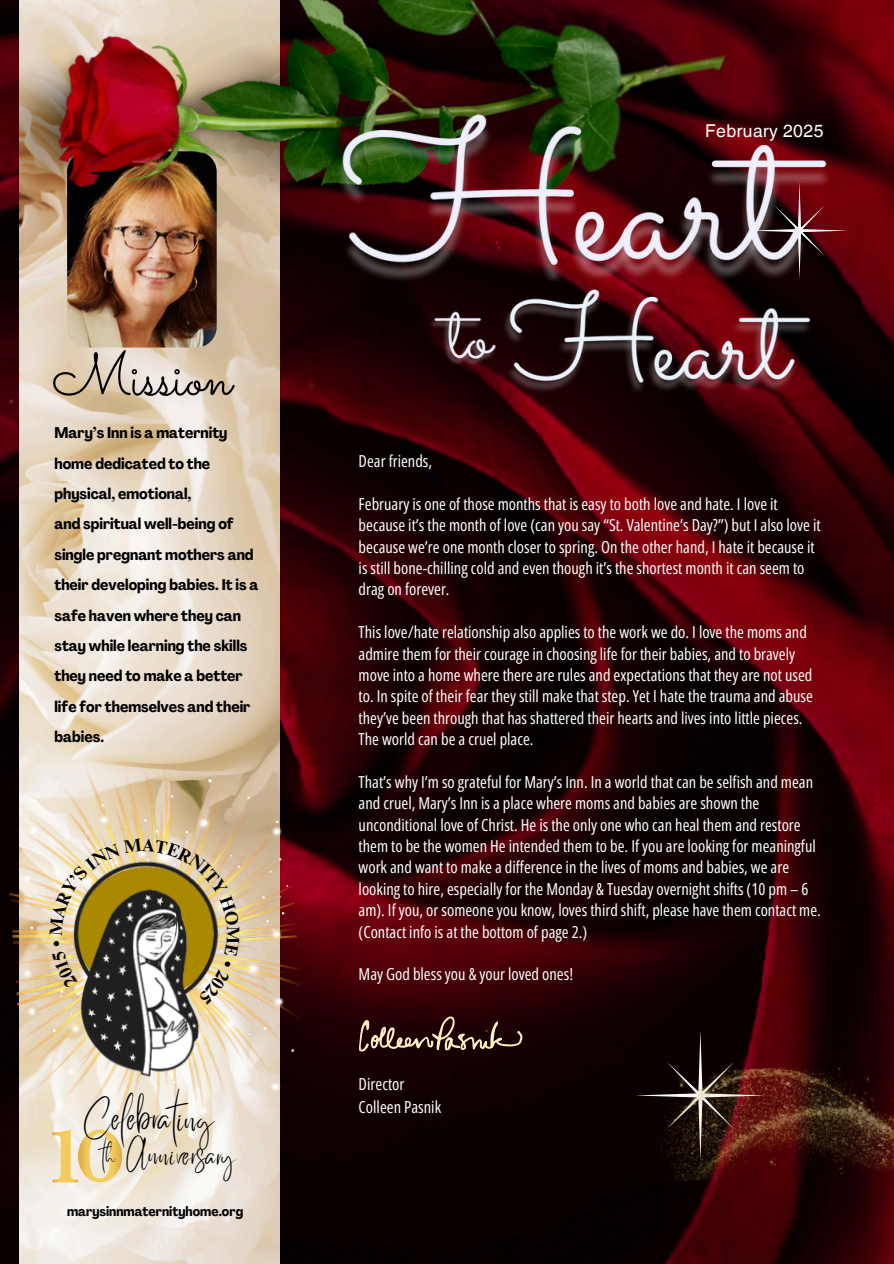
<style>
.page{position:relative;width:894px;height:1264px;background:#fff}
.page>*{position:absolute;margin:0;border:0;box-sizing:border-box;transform-origin:0 0}
.t1{font:59.4px "Sacramento";color:#000}
.t2{font:28.65px "Better Saturday";color:#000}
.t3{font:23.25px "Better Saturday";color:#000}
.t4{font:17.7px "Helvetica World";letter-spacing:.025em;color:#fff}
.t5{font:17.7px "Better Saturday";color:#000}
.t6{font:16.5px/21.3px "Open Sans Condensed";color:#fff}
.t7{font:700 condensed 15.3px/30.3px "Agrandir";color:#000}
.t8{font:700 condensed 13.35px "Agrandir";color:#000}
</style>
<div class="page">
<img style="left:0;top:0;width:893px;height:1263px">
<img style="left:19px;top:430px;width:260px;height:833px">
<img style="left:0;top:753px;width:310px;height:383px">
<img style="left:67px;top:1053px;width:153px;height:27px">
<svg style="left:358px;top:1016px;width:164px;height:35px;background:#4a2f29"></svg>
<img style="left:497px;top:281px;width:322px;height:160px">
<svg style="left:635px;top:1030px;width:130px;height:130px;background:#120102"></svg>
<svg style="left:52px;top:1129px;width:70px;height:53px;background:#f0dba5"></svg>
<svg style="left:842px;top:182px;width:6px;height:97px"></svg>
<img style="left:0;top:0;width:728px;height:430px">
<img style="left:330px;top:78px;width:512px;height:203px">
<img style="left:655px;top:1056px;width:238px;height:125px">
<svg style="left:49px;top:838px;width:190px;height:215px;background:#ac9e77"></svg>
<h1 class="t1" style="left:52px;top:339px;width:181px">Mission</h1>
<p class="t7" style="left:54px;top:419px;width:205px">Mary’s Inn is a maternity home dedicated to the physical, emotional,<br>and spiritual well-being of single pregnant mothers and their developing babies. It is a safe haven where they can stay while learning the skills they need to make a better life for themselves and their babies.</p>
<p class="t2" style="left:83px;top:1113px;width:133px">Celebrating</p>
<h3 class="t3" style="left:126px;top:1148px;width:111px;rotate:2deg">Anniversary</h3>
<p class="t5" style="left:101px;top:1151px;width:16px">th</p>
<p class="t8" style="left:67px;top:1205px;width:177px">marysinnmaternityhome.org</p>
<p class="t4" style="left:705px;top:120px;width:120px">February 2025</p>
<p class="t6" style="left:358px;top:450px;width:75px">Dear friends,</p>
<p class="t6" style="left:358px;top:493px;width:463px">February is one of those months that is easy to both love and hate. I love it because it’s the month of love (can you say “St. Valentine’s Day?”) but I also love it because we’re one month closer to spring. On the other hand, I hate it because it is still bone-chilling cold and even though it’s the shortest month it can seem to drag on forever.</p>
<p class="t6" style="left:358px;top:621px;width:455px">This love/hate relationship also applies to the work we do. I love the moms and admire them for their courage in choosing life for their babies, and to bravely move into a home where there are rules and expectations that they are not used to. In spite of their fear they still make that step. Yet I hate the trauma and abuse they’ve been through that has shattered their hearts and lives into little pieces.<br>The world can be a cruel place.</p>
<p class="t6" style="left:358px;top:770px;width:463px">That’s why I’m so grateful for Mary’s Inn. In a world that can be selfish and mean and cruel, Mary’s Inn is a place where moms and babies are shown the unconditional love of Christ. He is the only one who can heal them and restore them to be the women He intended them to be. If you are looking for meaningful work and want to make a difference in the lives of moms and babies, we are looking to hire, especially for the Monday &amp; Tuesday overnight shifts (10 pm – 6 am). If you, or someone you know, loves third shift, please have them contact me. (Contact info is at the bottom of page 2.)</p>
<p class="t6" style="left:358px;top:963px;width:216px">May God bless you &amp; your loved ones!</p>
<p class="t6" style="left:358px;top:1072px;width:84px;line-height:22.5px">Director<br>Colleen Pasnik</p>
</div>
